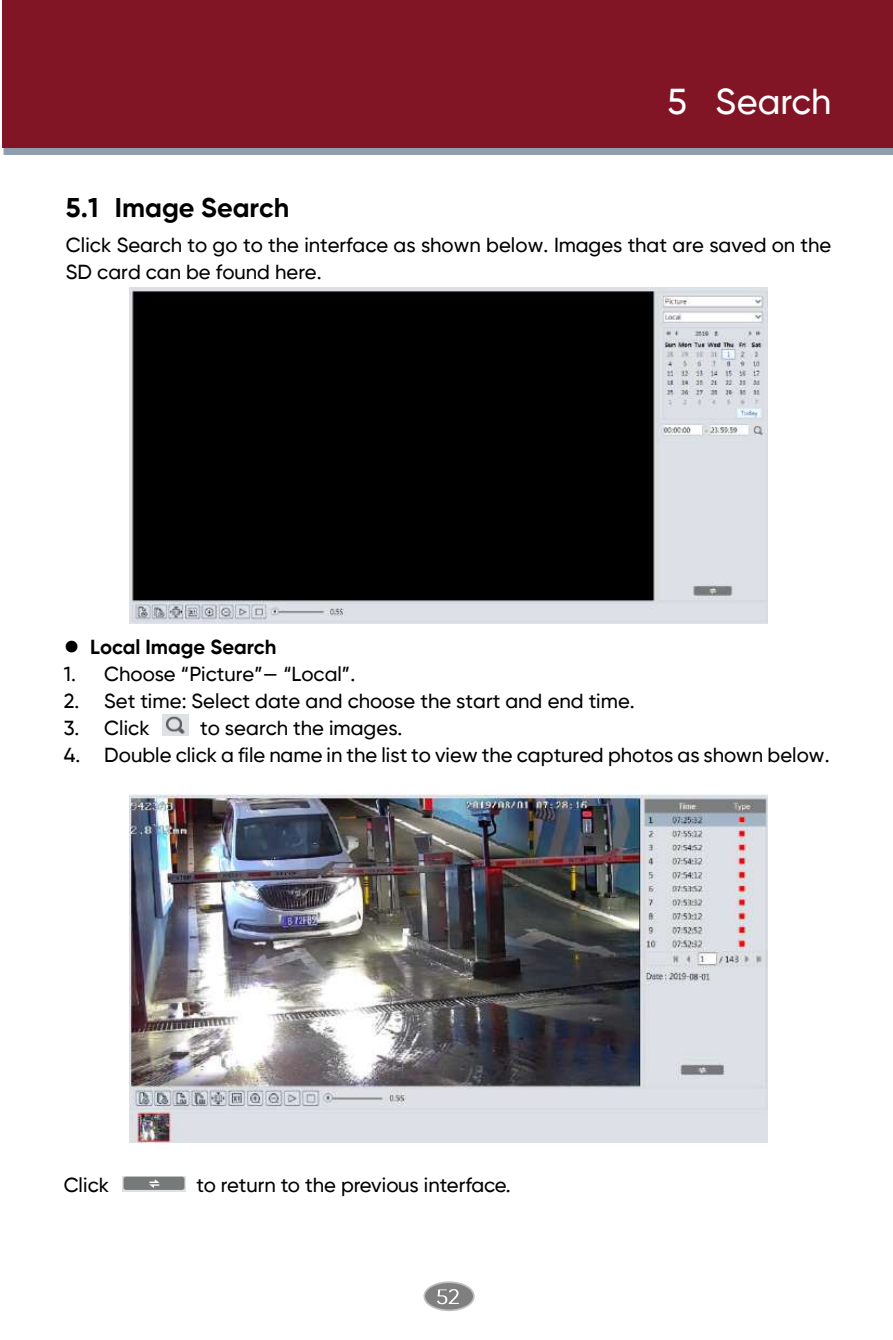
<style>
.page{position:relative;width:893px;height:1340px;background:#fff}
.page>*{position:absolute;margin:0;border:0;box-sizing:border-box;transform-origin:0 0}
.t1{font:500 36px "Gilroy";color:#fff}
.t2{font:700 27px "Gilroy";color:#000}
.t3{font:500 20.25px/27px "Gilroy";color:#000}
.t4{font:700 20.25px "Gilroy";color:#000}
</style>
<div class="page">
<svg style="left:424px;top:1282px;width:50px;height:28px"></svg>
<div style="left:423px;top:1281px;width:52px;height:30px;border:2px solid #bfbfbf;border-radius:50%"></div>
<img style="left:437px;top:1285px;width:33px;height:23px">
<div style="left:2px;top:1px;width:891px;height:147px;background:#821525"></div>
<img style="left:129px;top:288px;width:638px;height:335px">
<img style="left:163px;top:714px;width:25px;height:21px">
<img style="left:129px;top:794px;width:638px;height:348px">
<img style="left:122px;top:1176px;width:64px;height:16px">
<h1 class="t1" style="left:667px;top:80px;width:166px">5 Search</h1>
<h2 class="t2" style="left:66px;top:190px;width:225px">5.1 Image Search</h2>
<p class="t3" style="left:66px;top:231px;width:767px">Click Search to go to the interface as shown below. Images that are saved on the<br>SD card can be found here.</p>
<p class="t4" style="left:64px;top:634px;width:214px">● Local Image Search</p>
<p class="t3" style="left:64px;top:660px;width:293px">1. Choose “Picture”— “Local”.</p>
<p class="t3" style="left:64px;top:687px;width:573px">2. Set time: Select date and choose the start and end time.</p>
<p class="t3" style="left:64px;top:714px;width:87px">3. Click</p>
<p class="t3" style="left:200px;top:714px;width:204px">to search the images.</p>
<p class="t3" style="left:64px;top:741px;width:767px">4. Double click a file name in the list to view the captured photos as shown below.</p>
<p class="t3" style="left:64px;top:1171px;width:47px">Click</p>
<p class="t3" style="left:197px;top:1171px;width:316px">to return to the previous interface.</p>
</div>
